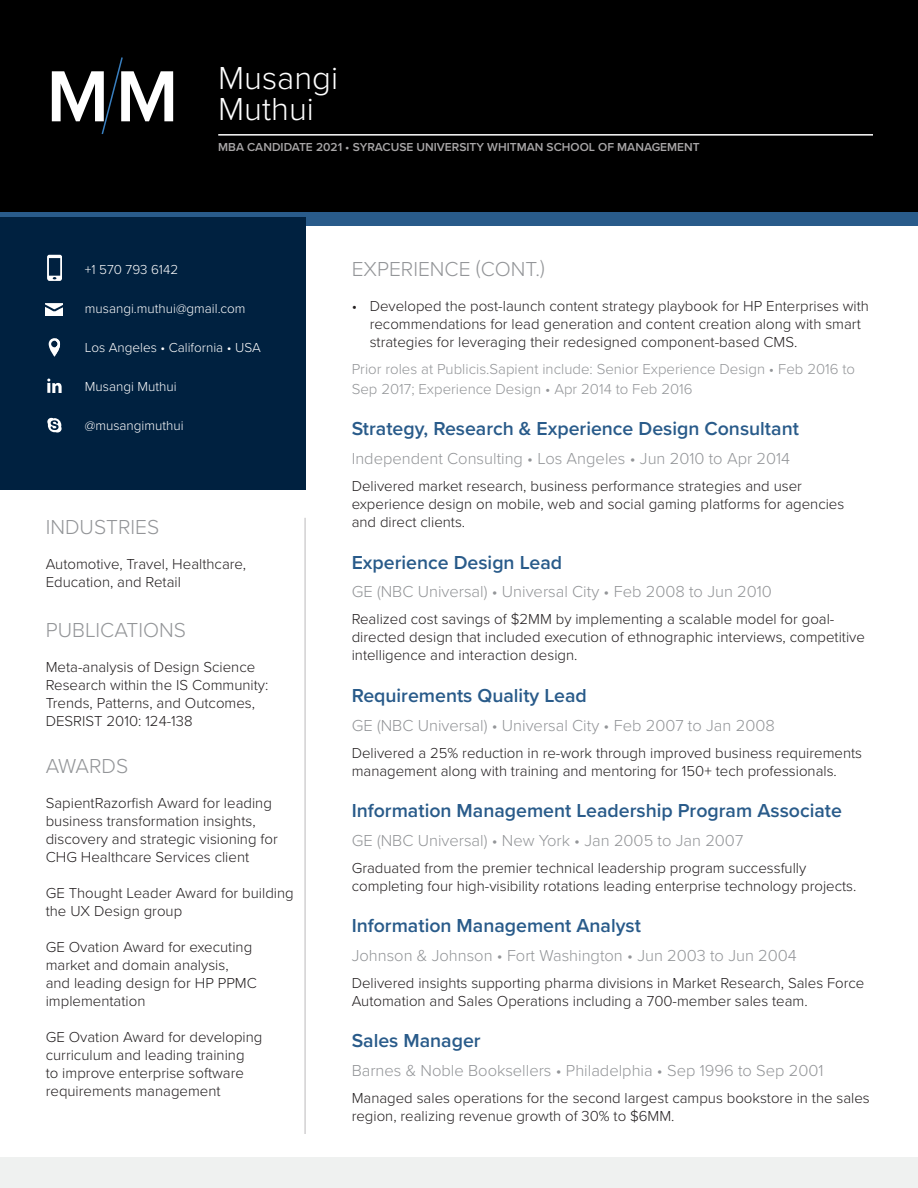
<style>
.page{position:relative;width:918px;height:1188px;background:#fff}
.page>*{position:absolute;margin:0;border:0;box-sizing:border-box;transform-origin:0 0}
.Musangi_Muthui{font:600 75px "Proxima Nova";color:#fff}
.Musangi_Muthui-2{font:300 33px "Proxima Nova";color:#fff}
.Section_Titles{font:300 21px "Proxima Nova";color:#939598}
.Job_Title___Universi{font:600 19.5px "Proxima Nova";color:#295b8a}
.Place_and_Date{font:300 16.5px "Proxima Nova";color:#939598}
.Job_Description{font:300 15px/18px "Proxima Nova";color:#231f20}
.Place_and_Date-2{font:300 15px/19.8px "Proxima Nova";color:#939598}
.Contact_Details{font:300 13.5px "Proxima Nova";color:#fff}
.Header_Details_Subli{font:600 12px "Proxima Nova";color:#a9a7a8}
</style>
<div class="page">
<div style="left:0;top:0;width:918px;height:212px;background:#000"></div>
<hr style="left:218px;top:134px;width:655px;height:2px;background:#fff">
<svg style="left:101px;top:57px;width:22px;height:78px"></svg>
<div style="left:0;top:1157px;width:918px;height:31px;background:#eff1f0"></div>
<hr style="left:304px;top:518px;width:2px;height:616px;background:#d2d1d2">
<div style="left:0;top:212px;width:918px;height:14px;background:#295b8a"></div>
<div style="left:0;top:218px;width:306px;height:272px;background:#002140"></div>
<svg style="left:46px;top:303px;width:17px;height:13px"></svg>
<svg style="left:47px;top:255px;width:15px;height:25px"></svg>
<svg style="left:47px;top:379px;width:14px;height:14px"></svg>
<svg style="left:47px;top:418px;width:14px;height:14px"></svg>
<svg style="left:49px;top:338px;width:11px;height:18px"></svg>
<p class="Musangi_Muthui" style="left:46px;top:40px;width:133px">MM</p>
<p class="Musangi_Muthui-2" style="left:218px;top:53px;width:121px">Musangi</p>
<p class="Musangi_Muthui-2" style="left:218px;top:85px;width:97px">Muthui</p>
<p class="Header_Details_Subli" style="left:218px;top:138px;width:483px">MBA CANDIDATE 2021 • SYRACUSE UNIVERSITY WHITMAN SCHOOL OF MANAGEMENT</p>
<p class="Contact_Details" style="left:85px;top:259px;width:95px">+1 570 793 6142</p>
<p class="Contact_Details" style="left:85px;top:298px;width:162px">musangi.muthui@gmail.com</p>
<p class="Contact_Details" style="left:85px;top:337px;width:177px">Los Angeles • California • USA</p>
<p class="Contact_Details" style="left:85px;top:376px;width:93px">Musangi Muthui</p>
<p class="Contact_Details" style="left:85px;top:415px;width:100px">@musangimuthui</p>
<p class="Section_Titles" style="left:46px;top:511px;width:115px">INDUSTRIES</p>
<p class="Job_Description" style="left:46px;top:554px;width:202px">Automotive, Travel, Healthcare,<br>Education, and Retail</p>
<p class="Section_Titles" style="left:46px;top:615px;width:142px">PUBLICATIONS</p>
<p class="Job_Description" style="left:46px;top:657px;width:224px">Meta-analysis of Design Science<br>Research within the IS Community:<br>Trends, Patterns, and Outcomes,<br>DESRIST 2010: 124-138</p>
<p class="Section_Titles" style="left:46px;top:751px;width:84px">AWARDS</p>
<p class="Job_Description" style="left:46px;top:794px;width:234px">SapientRazorfish Award for leading business transformation insights, discovery and strategic visioning for CHG Healthcare Services client</p>
<p class="Job_Description" style="left:46px;top:884px;width:250px">GE Thought Leader Award for building the UX Design group</p>
<p class="Job_Description" style="left:46px;top:938px;width:213px">GE Ovation Award for executing market and domain analysis, and leading design for HP PPMC implementation</p>
<p class="Job_Description" style="left:46px;top:1028px;width:218px">GE Ovation Award for developing curriculum and leading training<br>to improve enterprise software requirements management</p>
<p class="Section_Titles" style="left:352px;top:253px;width:195px">EXPERIENCE (CONT.)</p>
<p class="Job_Description" style="left:370px;top:296px;width:501px;text-indent:-18px">• Developed the post-launch content strategy playbook for HP Enterprises with recommendations for lead generation and content creation along with smart strategies for leveraging their redesigned component-based CMS.</p>
<p class="Place_and_Date-2" style="left:352px;top:359px;width:505px">Prior roles at Publicis.Sapient include: Senior Experience Design • Feb 2016 to<br>Sep 2017; Experience Design • Apr 2014 to Feb 2016</p>
<p class="Job_Title___Universi" style="left:352px;top:414px;width:449px">Strategy, Research &amp; Experience Design Consultant</p>
<p class="Place_and_Date" style="left:352px;top:446px;width:440px">Independent Consulting • Los Angeles • Jun 2010 to Apr 2014</p>
<p class="Job_Description" style="left:352px;top:476px;width:494px">Delivered market research, business performance strategies and user experience design on mobile, web and social gaming platforms for agencies and direct clients.</p>
<p class="Job_Title___Universi" style="left:352px;top:548px;width:212px">Experience Design Lead</p>
<p class="Place_and_Date" style="left:352px;top:580px;width:422px">GE (NBC Universal) • Universal City • Feb 2008 to Jun 2010</p>
<p class="Job_Description" style="left:352px;top:610px;width:515px">Realized cost savings of $2MM by implementing a scalable model for goal&shy;directed design that included execution of ethnographic interviews, competitive intelligence and interaction design.</p>
<p class="Job_Title___Universi" style="left:352px;top:681px;width:237px">Requirements Quality Lead</p>
<p class="Place_and_Date" style="left:352px;top:713px;width:425px">GE (NBC Universal) • Universal City • Feb 2007 to Jan 2008</p>
<p class="Job_Description" style="left:352px;top:743px;width:512px">Delivered a 25% reduction in re-work through improved business requirements management along with training and mentoring for 150+ tech professionals.</p>
<p class="Job_Title___Universi" style="left:352px;top:796px;width:492px">Information Management Leadership Program Associate</p>
<p class="Place_and_Date" style="left:352px;top:828px;width:393px">GE (NBC Universal) • New York • Jan 2005 to Jan 2007</p>
<p class="Job_Description" style="left:352px;top:858px;width:506px">Graduated from the premier technical leadership program successfully completing four high-visibility rotations leading enterprise technology projects.</p>
<p class="Job_Title___Universi" style="left:352px;top:911px;width:291px">Information Management Analyst</p>
<p class="Place_and_Date" style="left:352px;top:943px;width:447px">Johnson &amp; Johnson • Fort Washington • Jun 2003 to Jun 2004</p>
<p class="Job_Description" style="left:352px;top:973px;width:514px">Delivered insights supporting pharma divisions in Market Research, Sales Force<br>Automation and Sales Operations including a 700-member sales team.</p>
<p class="Job_Title___Universi" style="left:352px;top:1026px;width:130px">Sales Manager</p>
<p class="Place_and_Date" style="left:352px;top:1058px;width:473px">Barnes &amp; Noble Booksellers • Philadelphia • Sep 1996 to Sep 2001</p>
<p class="Job_Description" style="left:352px;top:1088px;width:520px">Managed sales operations for the second largest campus bookstore in the sales region, realizing revenue growth of 30% to $6MM.</p>
</div>
